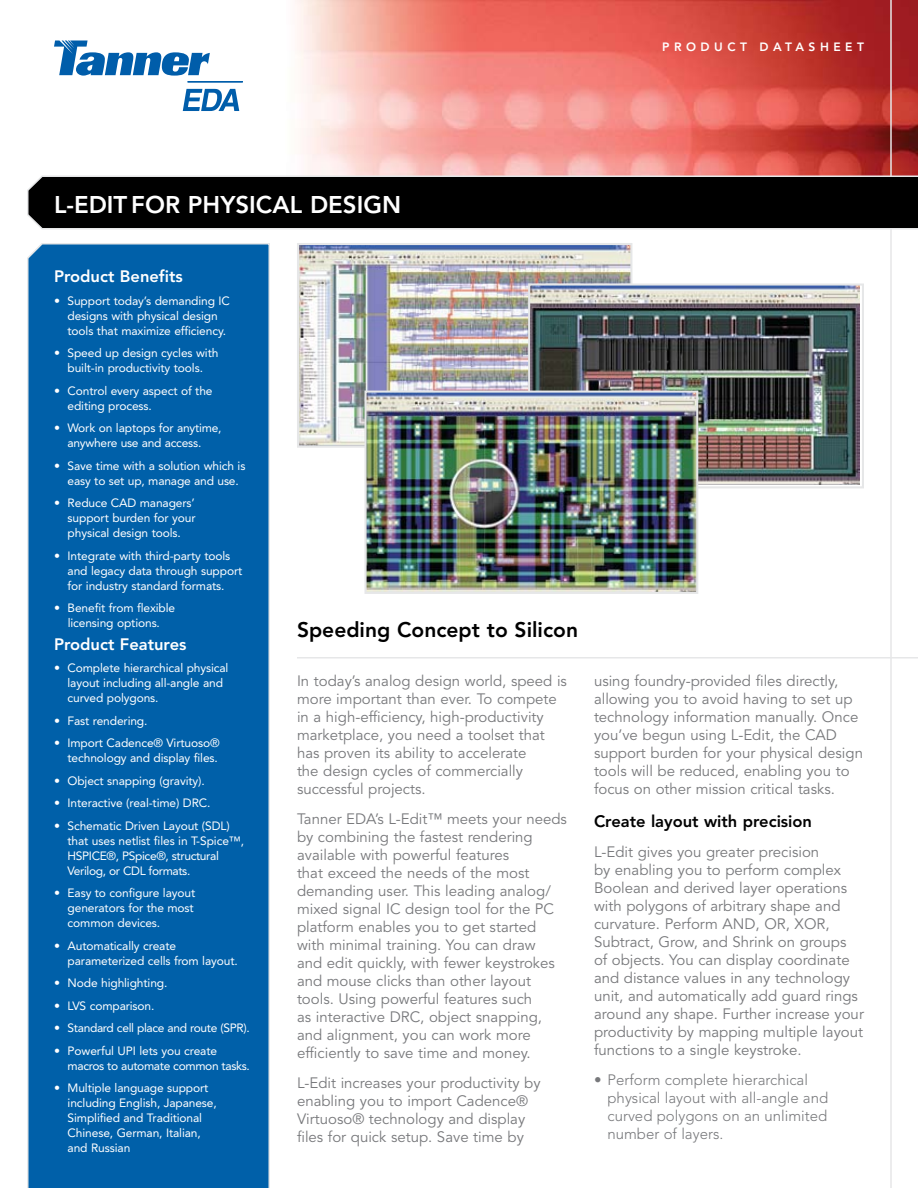
<style>
.page{position:relative;width:918px;height:1188px;background:#fff}
.page>*{position:absolute;margin:0;border:0;box-sizing:border-box;transform-origin:0 0}
.t1{font:800 24px "Avenir";color:#fff}
.t2{font:800 21px "Avenir";color:#000}
.t3{font:800 16.5px "Avenir";color:#fff}
.t4{font:800 16.5px "Avenir";color:#000}
.t5{font:15px/18px "Avenir";color:#77787b}
.t6{font:300 15px/18px "Avenir";color:#77787b}
.t7{font:12px/15px "Avenir";letter-spacing:-.01em;color:#fff}
.t8{font:12px/15px "Avenir";letter-spacing:-.03em;color:#fff}
.t9{font:800 12px "Avenir";letter-spacing:.375em;color:#fff}
</style>
<div class="page">
<img style="left:300px;top:246px;width:329px;height:199px">
<div style="left:297px;top:243px;width:335px;height:205px;border:2px solid #e6e7e8"></div>
<img style="left:295px;top:0;width:623px;height:175px">
<div style="left:27px;top:243px;width:243px;height:945px;background:#0060a9"></div>
<svg style="left:54px;top:41px;width:189px;height:70px"></svg>
<hr style="left:890px;top:0;width:2px;height:1188px;background:#e6e7e8">
<svg style="left:27px;top:175px;width:891px;height:55px;background:#121212"></svg>
<hr style="left:297px;top:657px;width:621px;height:1px;background:#e6e7e8">
<img style="left:531px;top:286px;width:329px;height:199px">
<div style="left:528px;top:283px;width:336px;height:205px;border:2px solid #e6e7e8"></div>
<img style="left:367px;top:394px;width:328px;height:197px">
<div style="left:364px;top:391px;width:334px;height:203px;border:2px solid #e6e7e8"></div>
<p class="t9" style="left:662px;top:40px;width:203px">PRODUCT DATASHEET</p>
<h1 class="t1" style="left:54px;top:190px;width:349px">L-EDIT for PHYSICAL Design</h1>
<p class="t3" style="left:54px;top:267px;width:130px">Product Benefits</p>
<p class="t7" style="left:68px;top:293px;width:164px;text-indent:-14px">• Support today’s demanding IC designs with physical design tools that maximize efficiency.</p>
<p class="t7" style="left:54px;top:346px;width:166px;text-align:center">• Speed up design cycles with built-in productivity tools.</p>
<p class="t7" style="left:68px;top:383px;width:147px;text-indent:-14px">• Control every aspect of the editing process.</p>
<p class="t7" style="left:54px;top:421px;width:169px;text-align:center">• Work on laptops for anytime, anywhere use and access.</p>
<p class="t7" style="left:54px;top:458px;width:193px;text-align:center">• Save time with a solution which is easy to set up, manage and use.</p>
<p class="t7" style="left:68px;top:496px;width:130px;text-align:justify;text-indent:-14px">• Reduce CAD managers’ support burden for your physical design tools.</p>
<p class="t7" style="left:68px;top:548px;width:176px;text-indent:-14px">• Integrate with third-party tools and legacy data through support for industry standard formats.</p>
<p class="t7" style="left:54px;top:601px;width:123px;text-align:center">• Benefit from flexible licensing options.</p>
<p class="t3" style="left:54px;top:634px;width:134px">Product Features</p>
<p class="t7" style="left:68px;top:661px;width:163px;text-indent:-14px">• Complete hierarchical physical layout including all-angle and curved polygons.</p>
<p class="t7" style="left:54px;top:713px;width:95px">• Fast rendering.</p>
<p class="t7" style="left:54px;top:736px;width:167px;text-align:right">• Import Cadence® Virtuoso® technology and display files.</p>
<p class="t7" style="left:54px;top:773px;width:152px">• Object snapping (gravity).</p>
<p class="t7" style="left:54px;top:796px;width:158px">• Interactive (real-time) DRC.</p>
<p class="t7" style="left:68px;top:818px;width:178px;text-indent:-14px">• Schematic Driven Layout (SDL) that uses netlist files in T-Spice™,<br>HSPICE®, PSpice®, structural<br>Verilog, or CDL formats.</p>
<p class="t7" style="left:68px;top:886px;width:129px;text-align:justify;text-indent:-14px">• Easy to configure layout generators for the most common devices.</p>
<p class="t7" style="left:68px;top:938px;width:172px;text-indent:-14px">• Automatically create parameterized cells from layout.</p>
<p class="t7" style="left:54px;top:976px;width:115px">• Node highlighting.</p>
<p class="t7" style="left:54px;top:998px;width:102px">• LVS comparison.</p>
<p class="t8" style="left:54px;top:1021px;width:197px">• Standard cell place and route (SPR).</p>
<p class="t8" style="left:68px;top:1043px;width:184px;text-indent:-14px">• Powerful UPI lets you create macros to automate common tasks.</p>
<p class="t7" style="left:68px;top:1081px;width:151px;text-indent:-14px">• Multiple language support including English, Japanese,<br>Simplified and Traditional<br>Chinese, German, Italian, and Russian</p>
<h2 class="t2" style="left:297px;top:617px;width:283px">Speeding Concept to Silicon</h2>
<p class="t5" style="left:297px;top:673px;width:272px">In today’s analog design world, speed is more important than ever. To compete in a high-efficiency, high-productivity marketplace, you need a toolset that has proven its ability to accelerate<br>the design cycles of commercially successful projects.</p>
<p class="t5" style="left:297px;top:811px;width:272px">Tanner EDA’s L-Edit™ meets your needs by combining the fastest rendering available with powerful features<br>that exceed the needs of the most demanding user. This leading analog/ mixed signal IC design tool for the PC platform enables you to get started with minimal training. You can draw<br>and edit quickly, with fewer keystrokes and mouse clicks than other layout tools. Using powerful features such<br>as interactive DRC, object snapping, and alignment, you can work more efficiently to save time and money.</p>
<p class="t5" style="left:297px;top:1075px;width:245px">L-Edit increases your productivity by enabling you to import Cadence® Virtuoso® technology and display files for quick setup. Save time by</p>
<p class="t5" style="left:594px;top:673px;width:271px">using foundry-provided files directly, allowing you to avoid having to set up technology information manually. Once you’ve begun using L-Edit, the CAD support burden for your physical design tools will be reduced, enabling you to focus on other mission critical tasks.</p>
<p class="t4" style="left:594px;top:812px;width:220px">Create layout with precision</p>
<p class="t5" style="left:594px;top:844px;width:271px">L-Edit gives you greater precision<br>by enabling you to perform complex Boolean and derived layer operations with polygons of arbitrary shape and curvature. Perform AND, OR, XOR, Subtract, Grow, and Shrink on groups<br>of objects. You can display coordinate and distance values in any technology unit, and automatically add guard rings around any shape. Further increase your productivity by mapping multiple layout functions to a single keystroke.</p>
<p class="t6" style="left:608px;top:1071px;width:222px;text-indent:-14px">• Perform complete hierarchical physical layout with all-angle and curved polygons on an unlimited number of layers.</p>
</div>
